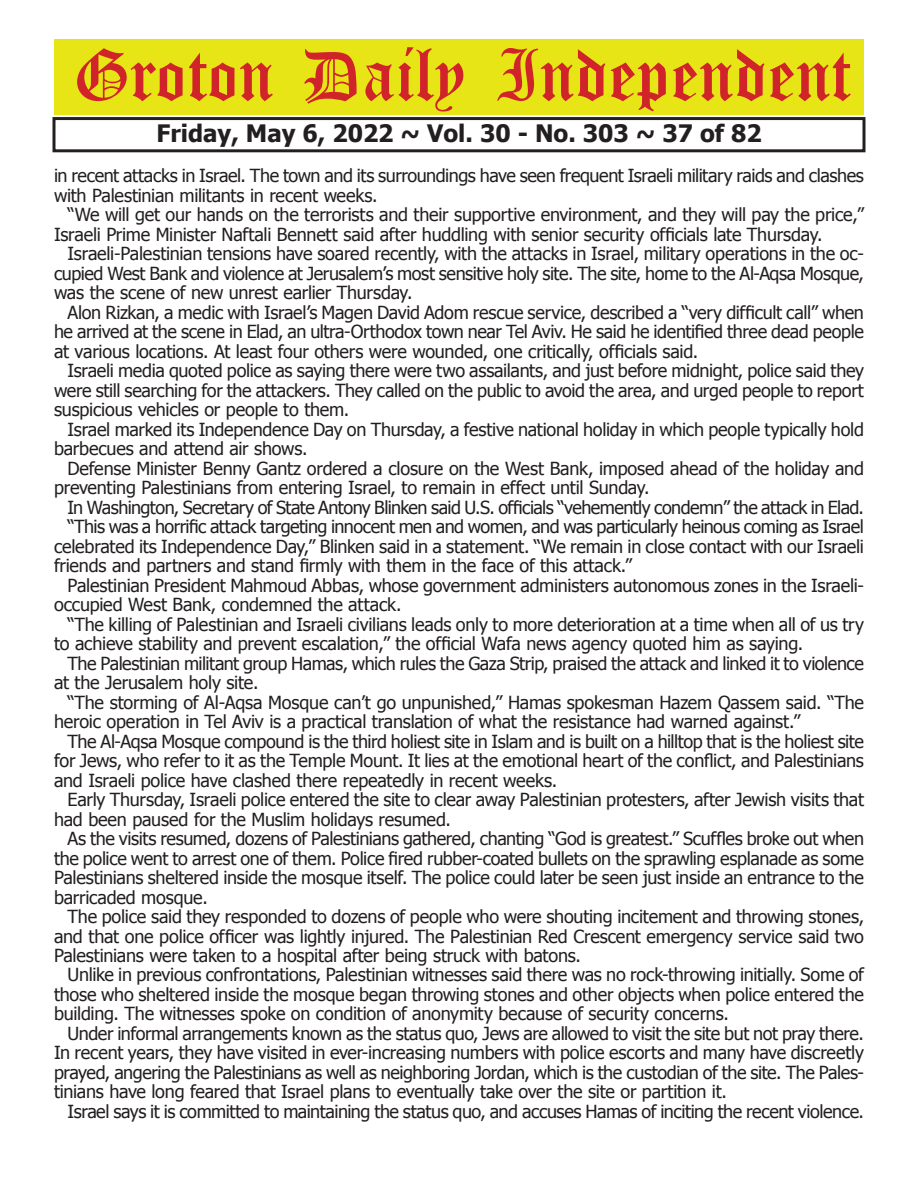
<style>
.page{position:relative;width:918px;height:1188px;background:#fff}
.page>*{position:absolute;margin:0;border:0;box-sizing:border-box;transform-origin:0 0}
.t1{font:54px "Old English Five";color:#d1232a}
.t2{font:700 24px "Tahoma";color:#231f20}
.t3{font:18px/19.5px "Tahoma";letter-spacing:-.015em;color:#231f20}
</style>
<div class="page">
<div style="left:52px;top:117px;width:814px;height:35px;border:3px solid #231f20"></div>
<div style="left:54px;top:40px;width:810px;height:75px;background:#e7e515"></div>
<h1 class="t1" style="left:73px;top:50px;width:779px">Groton Daily Independent</h1>
<h2 class="t2" style="left:156px;top:116px;width:607px">Friday, May 6, 2022 ~ Vol. 30 - No. 303 ~ 37 of 82</h2>
<p class="t3" style="left:54px;top:165px;width:812px">in recent attacks in Israel. The town and its surroundings have seen frequent Israeli military raids and clashes with Palestinian militants in recent weeks.</p>
<p class="t3" style="left:54px;top:204px;width:811px;text-indent:14px">“We will get our hands on the terrorists and their supportive environment, and they will pay the price,”<br>Israeli Prime Minister Naftali Bennett said after huddling with senior security officials late Thursday.</p>
<p class="t3" style="left:54px;top:243px;width:812px;text-align:justify;text-indent:14px">Israeli-Palestinian tensions have soared recently, with the attacks in Israel, military operations in the oc&shy;cupied West Bank and violence at Jerusalem’s most sensitive holy site. The site, home to the Al-Aqsa Mosque, was the scene of new unrest earlier Thursday.</p>
<p class="t3" style="left:54px;top:302px;width:812px;text-align:justify;text-indent:14px">Alon Rizkan, a medic with Israel’s Magen David Adom rescue service, described a “very difficult call” when he arrived at the scene in Elad, an ultra-Orthodox town near Tel Aviv. He said he identified three dead people at various locations. At least four others were wounded, one critically, officials said.</p>
<p class="t3" style="left:54px;top:360px;width:812px;text-align:justify;text-indent:14px">Israeli media quoted police as saying there were two assailants, and just before midnight, police said they were still searching for the attackers. They called on the public to avoid the area, and urged people to report suspicious vehicles or people to them.</p>
<p class="t3" style="left:54px;top:419px;width:812px;text-indent:14px">Israel marked its Independence Day on Thursday, a festive national holiday in which people typically hold barbecues and attend air shows.</p>
<p class="t3" style="left:54px;top:458px;width:812px;text-indent:14px">Defense Minister Benny Gantz ordered a closure on the West Bank, imposed ahead of the holiday and preventing Palestinians from entering Israel, to remain in effect until Sunday.</p>
<p class="t3" style="left:68px;top:497px;width:798px">In Washington, Secretary of State Antony Blinken said U.S. officials “vehemently condemn” the attack in Elad.</p>
<p class="t3" style="left:68px;top:516px;width:798px">“This was a horrific attack targeting innocent men and women, and was particularly heinous coming as Israel</p>
<p class="t3" style="left:54px;top:536px;width:812px">celebrated its Independence Day,” Blinken said in a statement. “We remain in close contact with our Israeli</p>
<p class="t3" style="left:54px;top:555px;width:580px">friends and partners and stand firmly with them in the face of this attack.”</p>
<p class="t3" style="left:68px;top:575px;width:798px">Palestinian President Mahmoud Abbas, whose government administers autonomous zones in the Israeli-</p>
<p class="t3" style="left:54px;top:594px;width:349px">occupied West Bank, condemned the attack.</p>
<p class="t3" style="left:68px;top:613px;width:798px">“The killing of Palestinian and Israeli civilians leads only to more deterioration at a time when all of us try</p>
<p class="t3" style="left:54px;top:633px;width:751px">to achieve stability and prevent escalation,” the official Wafa news agency quoted him as saying.</p>
<p class="t3" style="left:68px;top:652px;width:798px">The Palestinian militant group Hamas, which rules the Gaza Strip, praised the attack and linked it to violence</p>
<p class="t3" style="left:54px;top:672px;width:206px">at the Jerusalem holy site.</p>
<p class="t3" style="left:68px;top:691px;width:798px">“The storming of Al-Aqsa Mosque can’t go unpunished,” Hamas spokesman Hazem Qassem said. “The</p>
<p class="t3" style="left:54px;top:711px;width:748px">heroic operation in Tel Aviv is a practical translation of what the resistance had warned against.”</p>
<p class="t3" style="left:68px;top:730px;width:798px">The Al-Aqsa Mosque compound is the third holiest site in Islam and is built on a hilltop that is the holiest site</p>
<p class="t3" style="left:54px;top:750px;width:811px">for Jews, who refer to it as the Temple Mount. It lies at the emotional heart of the conflict, and Palestinians</p>
<p class="t3" style="left:54px;top:769px;width:505px">and Israeli police have clashed there repeatedly in recent weeks.</p>
<p class="t3" style="left:68px;top:789px;width:798px">Early Thursday, Israeli police entered the site to clear away Palestinian protesters, after Jewish visits that</p>
<p class="t3" style="left:54px;top:808px;width:398px">had been paused for the Muslim holidays resumed.</p>
<p class="t3" style="left:68px;top:828px;width:798px">As the visits resumed, dozens of Palestinians gathered, chanting “God is greatest.” Scuffles broke out when</p>
<p class="t3" style="left:54px;top:847px;width:811px">the police went to arrest one of them. Police fired rubber-coated bullets on the sprawling esplanade as some</p>
<p class="t3" style="left:54px;top:867px;width:811px">Palestinians sheltered inside the mosque itself. The police could later be seen just inside an entrance to the</p>
<p class="t3" style="left:54px;top:886px;width:155px">barricaded mosque.</p>
<p class="t3" style="left:68px;top:906px;width:798px">The police said they responded to dozens of people who were shouting incitement and throwing stones,</p>
<p class="t3" style="left:54px;top:925px;width:811px">and that one police officer was lightly injured. The Palestinian Red Crescent emergency service said two</p>
<p class="t3" style="left:54px;top:945px;width:529px">Palestinians were taken to a hospital after being struck with batons.</p>
<p class="t3" style="left:68px;top:964px;width:798px">Unlike in previous confrontations, Palestinian witnesses said there was no rock-throwing initially. Some of</p>
<p class="t3" style="left:54px;top:984px;width:811px">those who sheltered inside the mosque began throwing stones and other objects when police entered the</p>
<p class="t3" style="left:54px;top:1003px;width:676px">building. The witnesses spoke on condition of anonymity because of security concerns.</p>
<p class="t3" style="left:68px;top:1023px;width:798px">Under informal arrangements known as the status quo, Jews are allowed to visit the site but not pray there.</p>
<p class="t3" style="left:54px;top:1042px;width:812px">In recent years, they have visited in ever-increasing numbers with police escorts and many have discreetly</p>
<p class="t3" style="left:54px;top:1062px;width:812px">prayed, angering the Palestinians as well as neighboring Jordan, which is the custodian of the site. The Pales-</p>
<p class="t3" style="left:54px;top:1081px;width:675px">tinians have long feared that Israel plans to eventually take over the site or partition it.</p>
<p class="t3" style="left:68px;top:1101px;width:798px">Israel says it is committed to maintaining the status quo, and accuses Hamas of inciting the recent violence.</p>
</div>
